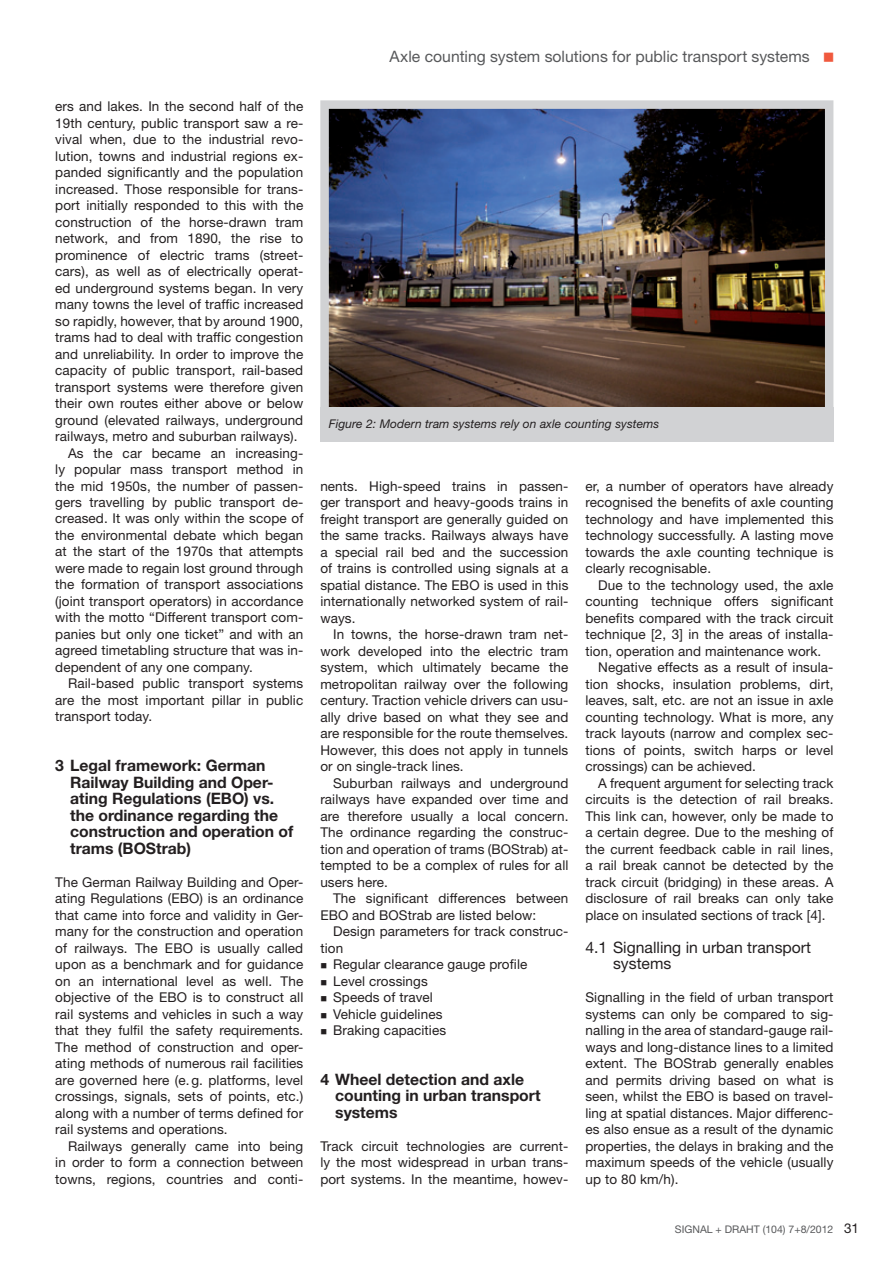
<style>
.page{position:relative;width:893px;height:1263px;background:#fff}
.page>*{position:absolute;margin:0;border:0;box-sizing:border-box;transform-origin:0 0}
._002_S_D_Unterübersc{font:700 15.75px/16.5px "Helvetica Neue LT Std";color:#231f20}
.t1{font:15.75px "Helvetica Neue LT Std";color:#57585a}
._002_S_D_Unterübersc-2{font:15.75px/16.5px "Helvetica Neue LT Std";color:#231f20}
._001_S_D_Grundtext{font:13.5px/16.5px "Helvetica Neue LT Std";letter-spacing:.01em;color:#231f20;text-align:justify}
._001_S_D_Grundtext_o{font:13.5px/16.5px "Helvetica Neue LT Std";letter-spacing:.01em;color:#231f20;text-align:justify}
._002_S_D_Bilduntersc{font:italic 12px "Helvetica Neue LT Std";letter-spacing:.005em;color:#231f20}
.t2{font:10.5px "Helvetica Neue LT Std";color:#57585a}
.s1{color:#f0593e}
</style>
<div class="page">
<img style="left:320px;top:100px;width:514px;height:320px">
<div style="left:320px;top:407px;width:513px;height:34px;background:#d1d2d4"></div>
<p class="_001_S_D_Grundtext_o" style="left:55px;top:98px;width:250px">ers and lakes. In the second half of the 19th century, public transport saw a re&shy;vival when, due to the industrial revo&shy;lution, towns and industrial regions ex&shy;panded significantly and the population increased. Those responsible for trans&shy;port initially responded to this with the construction of the horse-drawn tram network, and from 1890, the rise to prominence of electric trams (street&shy;cars), as well as of electrically operat&shy;ed underground systems began. In very many towns the level of traffic increased so rapidly, however, that by around 1900, trams had to deal with traffic congestion and unreliability. In order to improve the capacity of public transport, rail-based transport systems were therefore given their own routes either above or below ground (elevated railways, underground railways, metro and suburban railways).</p>
<p class="_001_S_D_Grundtext" style="left:55px;top:444px;width:250px;text-indent:13px">As the car became an increasing&shy;ly popular mass transport method in the mid 1950s, the number of passen&shy;gers travelling by public transport de&shy;creased. It was only within the scope of the environmental debate which began at the start of the 1970s that attempts were made to regain lost ground through the formation of transport associations (joint transport operators) in accordance with the motto “Different transport com&shy;panies but only one ticket” and with an agreed timetabling structure that was in&shy;dependent of any one company.</p>
<p class="_001_S_D_Grundtext" style="left:55px;top:675px;width:250px;text-indent:13px">Rail-based public transport systems are the most important pillar in public transport today.</p>
<p class="_002_S_D_Unterübersc" style="left:70px;top:757px;width:225px;text-indent:-15px">3 Legal framework: German<br>Railway Building and Oper&shy;ating Regulations (EBO) vs. the ordinance regarding the construction and operation of trams (BOStrab)</p>
<p class="_001_S_D_Grundtext_o" style="left:55px;top:873px;width:250px">The German Railway Building and Oper&shy;ating Regulations (EBO) is an ordinance that came into force and validity in Ger&shy;many for the construction and operation of railways. The EBO is usually called upon as a benchmark and for guidance on an international level as well. The objective of the EBO is to construct all rail systems and vehicles in such a way that they fulfil the safety requirements.<br>The method of construction and oper&shy;ating methods of numerous rail facilities are governed here (e.g. platforms, level crossings, signals, sets of points, etc.) along with a number of terms defined for rail systems and operations.</p>
<p class="_001_S_D_Grundtext" style="left:55px;top:1137px;width:250px;text-indent:13px">Railways generally came into being in order to form a connection between towns, regions, countries and conti-</p>
<p class="t1" style="left:389px;top:47px;width:447px">Axle counting system solutions for public transport systems <span class="s1">■</span></p>
<p class="_002_S_D_Bilduntersc" style="left:329px;top:417px;width:332px">Figure 2: Modern tram systems rely on axle counting systems</p>
<p class="_001_S_D_Grundtext" style="left:320px;top:477px;width:250px">nents. High-speed trains in passen&shy;ger transport and heavy-goods trains in freight transport are generally guided on the same tracks. Railways always have a special rail bed and the succession of trains is controlled using signals at a spatial distance. The EBO is used in this internationally networked system of rail&shy;ways.</p>
<p class="_001_S_D_Grundtext" style="left:320px;top:626px;width:250px;text-indent:13px">In towns, the horse-drawn tram net&shy;work developed into the electric tram system, which ultimately became the metropolitan railway over the following century. Traction vehicle drivers can usu&shy;ally drive based on what they see and are responsible for the route themselves.<br>However, this does not apply in tunnels or on single-track lines.</p>
<p class="_001_S_D_Grundtext" style="left:320px;top:774px;width:250px;text-indent:13px">Suburban railways and underground railways have expanded over time and are therefore usually a local concern.<br>The ordinance regarding the construc&shy;tion and operation of trams (BOStrab) at&shy;tempted to be a complex of rules for all users here.</p>
<p class="_001_S_D_Grundtext" style="left:320px;top:890px;width:250px;text-indent:13px">The significant differences between<br>EBO and BOStrab are listed below:</p>
<p class="_001_S_D_Grundtext" style="left:320px;top:923px;width:250px;text-indent:13px">Design parameters for track construc&shy;tion</p>
<p class="_001_S_D_Grundtext_o" style="left:333px;top:956px;width:196px">Regular clearance gauge profile</p>
<p class="_001_S_D_Grundtext_o" style="left:333px;top:972px;width:96px">Level crossings</p>
<p class="_001_S_D_Grundtext_o" style="left:333px;top:989px;width:101px">Speeds of travel</p>
<p class="_001_S_D_Grundtext_o" style="left:333px;top:1005px;width:111px">Vehicle guidelines</p>
<p class="_001_S_D_Grundtext_o" style="left:333px;top:1022px;width:115px">Braking capacities</p>
<p class="_002_S_D_Unterübersc" style="left:335px;top:1070px;width:207px;text-indent:-15px">4 Wheel detection and axle counting in urban transport systems</p>
<p class="_001_S_D_Grundtext_o" style="left:320px;top:1137px;width:250px">Track circuit technologies are current&shy;ly the most widespread in urban trans&shy;port systems. In the meantime, howev-</p>
<p class="_001_S_D_Grundtext_o" style="left:585px;top:477px;width:250px">er, a number of operators have already recognised the benefits of axle counting technology and have implemented this technology successfully. A lasting move towards the axle counting technique is clearly recognisable.</p>
<p class="_001_S_D_Grundtext" style="left:585px;top:576px;width:250px;text-indent:13px">Due to the technology used, the axle counting technique offers significant benefits compared with the track circuit technique [2, 3] in the areas of installa&shy;tion, operation and maintenance work.</p>
<p class="_001_S_D_Grundtext" style="left:585px;top:659px;width:250px;text-indent:13px">Negative effects as a result of insula&shy;tion shocks, insulation problems, dirt, leaves, salt, etc. are not an issue in axle counting technology. What is more, any track layouts (narrow and complex sec&shy;tions of points, switch harps or level crossings) can be achieved.</p>
<p class="_001_S_D_Grundtext" style="left:585px;top:774px;width:250px;text-indent:13px">A frequent argument for selecting track circuits is the detection of rail breaks.<br>This link can, however, only be made to a certain degree. Due to the meshing of the current feedback cable in rail lines, a rail break cannot be detected by the track circuit (bridging) in these areas. A disclosure of rail breaks can only take place on insulated sections of track [4].</p>
<p class="_002_S_D_Unterübersc-2" style="left:613px;top:939px;width:200px;text-indent:-28px">4.1 Signalling in urban transport systems</p>
<p class="_001_S_D_Grundtext_o" style="left:585px;top:989px;width:250px">Signalling in the field of urban transport systems can only be compared to sig&shy;nalling in the area of standard-gauge rail&shy;ways and long-distance lines to a limited extent. The BOStrab generally enables and permits driving based on what is seen, whilst the EBO is based on travel&shy;ling at spatial distances. Major differenc&shy;es also ensue as a result of the dynamic properties, the delays in braking and the maximum speeds of the vehicle (usually up to 80 km/h).</p>
<p class="t2" style="left:675px;top:1223px;width:160px">SIGNAL + DRAHT (104) 7+8/2012</p>
<p class="_001_S_D_Grundtext_o" style="left:844px;top:1220px;width:17px">31</p>
</div>
